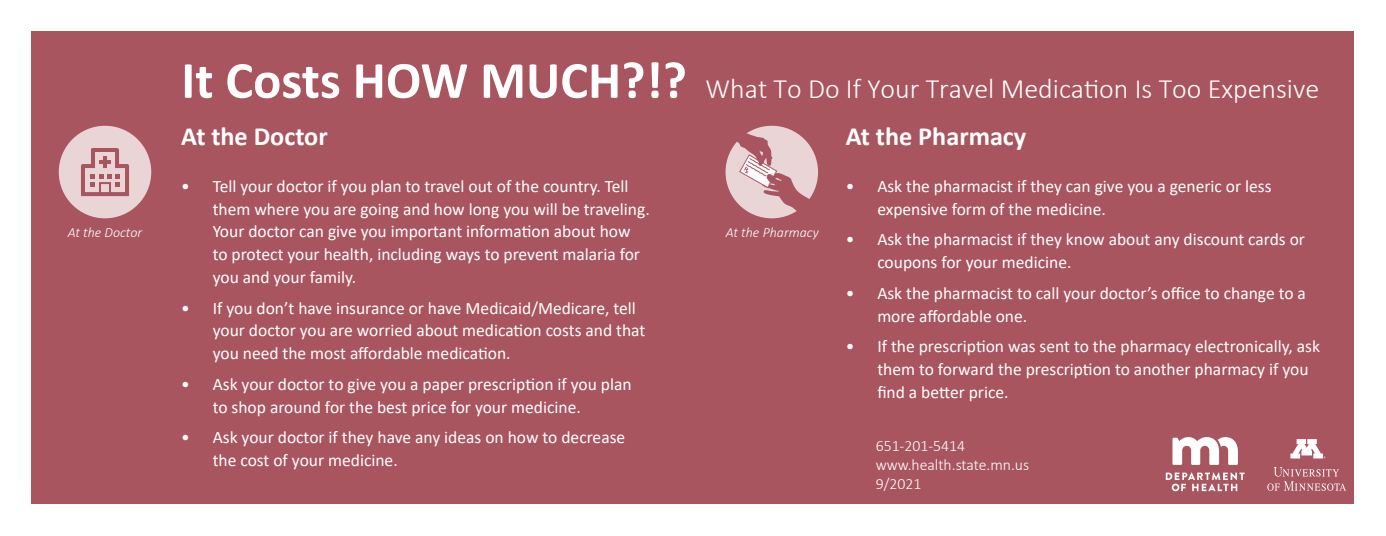
<style>
.page{position:relative;width:1386px;height:536px;background:#fff}
.page>*{position:absolute;margin:0;border:0;box-sizing:border-box;transform-origin:0 0}
.t1{font:300 28px "Calibri";color:#fff}
.t2{font:700 26.25px "Calibri";color:#fff}
.t3{font:17.5px/22.8px "Calibri";color:#fff}
.t4{font:300 15.75px/18.9px "Calibri";color:#fff}
.t5{font:italic 300 14px "Calibri";color:#fff}
.s1{font-weight:700;font-size:52.5px}
</style>
<div class="page">
<div style="left:32px;top:32px;width:1322px;height:472px;background:#a8555f"></div>
<div style="left:726px;top:126px;width:92px;height:92px;background:#e9d4d6;border-radius:50%"></div>
<svg style="left:736px;top:133px;width:75px;height:81px"></svg>
<div style="left:59px;top:126px;width:92px;height:92px;background:#e9d4d6;border-radius:50%"></div>
<svg style="left:81px;top:148px;width:48px;height:48px"></svg>
<svg style="left:1267px;top:467px;width:79px;height:23px"></svg>
<svg style="left:1290px;top:439px;width:36px;height:19px"></svg>
<svg style="left:1166px;top:472px;width:79px;height:19px"></svg>
<svg style="left:1172px;top:437px;width:66px;height:27px"></svg>
<p class="t5" style="left:68px;top:223px;width:76px">At the Doctor</p>
<h2 class="t1" style="left:181px;top:71px;width:1140px"><span class="s1">It Costs HOW MUCH?!?</span> What To Do If Your Travel Medication Is Too Expensive</h2>
<h3 class="t2" style="left:846px;top:118px;width:182px">At the Pharmacy</h3>
<p class="t3" style="left:877px;top:174px;width:396px;text-indent:-32px">• Ask the pharmacist if they can give you a generic or less expensive form of the medicine.</p>
<p class="t3" style="left:877px;top:227px;width:429px;text-indent:-32px">• Ask the pharmacist if they know about any discount cards or coupons for your medicine.</p>
<p class="t3" style="left:877px;top:281px;width:430px;text-indent:-32px">• Ask the pharmacist to call your doctor’s office to change to a more affordable one.</p>
<p class="t3" style="left:877px;top:334px;width:444px;text-indent:-32px">• If the prescription was sent to the pharmacy electronically, ask them to forward the prescription to another pharmacy if you find a better price.</p>
<h3 class="t2" style="left:181px;top:118px;width:148px">At the Doctor</h3>
<p class="t3" style="left:213px;top:174px;width:439px;text-indent:-32px">• Tell your doctor if you plan to travel out of the country. Tell them where you are going and how long you will be traveling.<br>Your doctor can give you important information about how to protect your health, including ways to prevent malaria for you and your family.</p>
<p class="t3" style="left:213px;top:296px;width:434px;text-indent:-32px">• If you don’t have insurance or have Medicaid/Medicare, tell your doctor you are worried about medication costs and that you need the most affordable medication.</p>
<p class="t3" style="left:213px;top:372px;width:420px;text-indent:-32px">• Ask your doctor to give you a paper prescription if you plan to shop around for the best price for your medicine.</p>
<p class="t3" style="left:213px;top:425px;width:414px;text-indent:-32px">• Ask your doctor if they have any ideas on how to decrease the cost of your medicine.</p>
<p class="t5" style="left:726px;top:223px;width:94px">At the Pharmacy</p>
<p class="t4" style="left:876px;top:436px;width:155px">651-201-5414 www.health.state.mn.us<br>9/2021</p>
</div>
